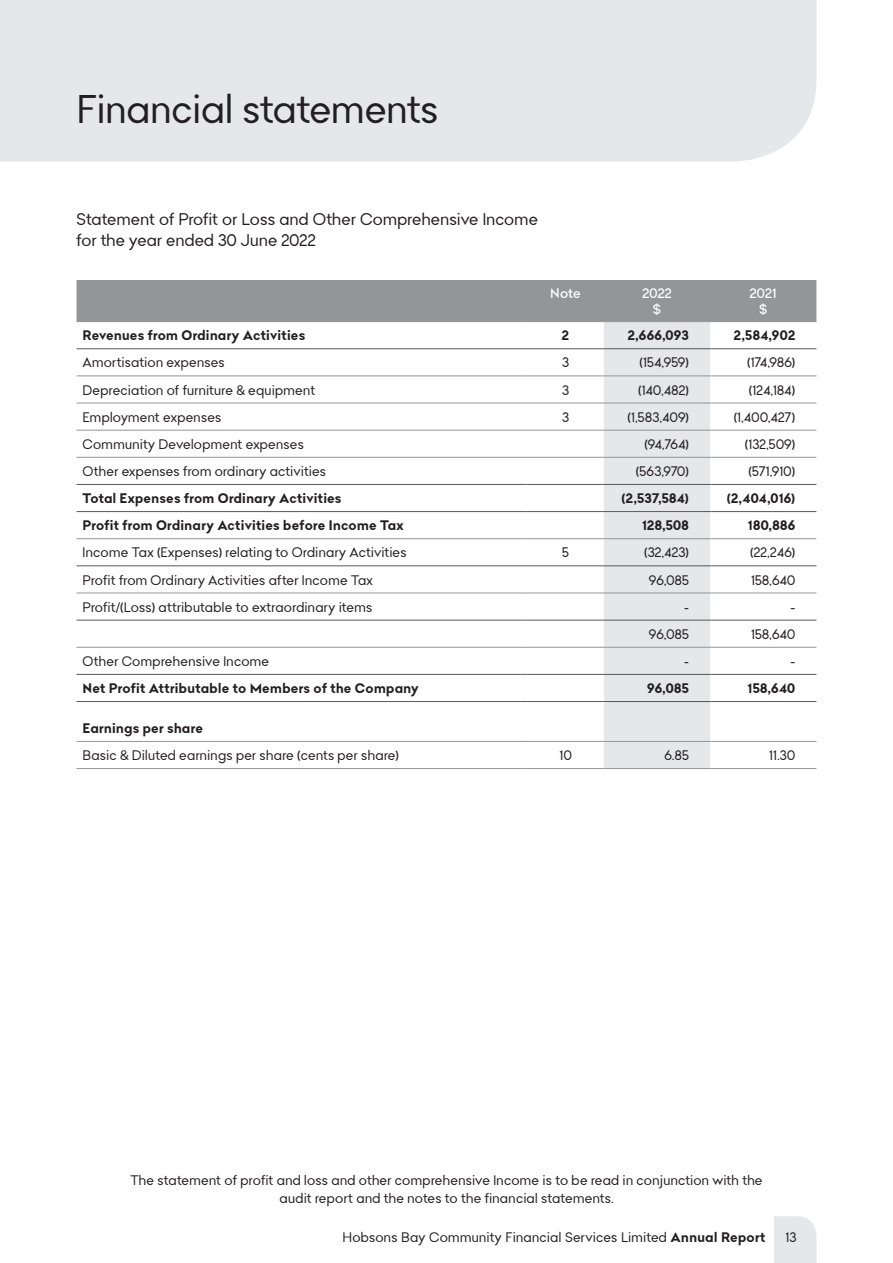
<style>
.page{position:relative;width:893px;height:1263px;background:#fff}
.page>*{position:absolute;margin:0;border:0;box-sizing:border-box;transform-origin:0 0}
.t1{font:39px "Bendigo Sans";color:#231f20}
.t2{font:16.5px/21px "Bendigo Sans";letter-spacing:.015em;color:#231f20}
.t3{font:13.5px/18px "Bendigo Sans";letter-spacing:.02em;color:#231f20;text-align:center}
.t4{font:700 13.5px "Bendigo Sans";letter-spacing:.02em;color:#231f20}
.t5{font:500 13.5px/16.2px "Bendigo Sans";letter-spacing:.015em;color:#fff;text-align:center}
.s1{font-weight:700}
</style>
<div class="page">
<div style="left:774px;top:1216px;width:42px;height:47px;background:#e6e7e9"></div>
<div style="left:0;top:0;width:816px;height:162px;background:#e6e7e9"></div>
<div style="left:77px;top:280px;width:739px;height:41px;background:#939598"></div>
<div style="left:604px;top:322px;width:106px;height:446px;background:#e6e7e9"></div>
<hr style="left:77px;top:403px;width:450px;height:1px;background:#939598">
<hr style="left:527px;top:403px;width:77px;height:1px;background:#939598">
<hr style="left:604px;top:403px;width:106px;height:1px;background:#939598">
<hr style="left:710px;top:403px;width:106px;height:1px;background:#939598">
<hr style="left:77px;top:430px;width:450px;height:1px;background:#939598">
<hr style="left:527px;top:430px;width:77px;height:1px;background:#939598">
<hr style="left:604px;top:430px;width:106px;height:1px;background:#939598">
<hr style="left:710px;top:430px;width:106px;height:1px;background:#939598">
<hr style="left:77px;top:457px;width:450px;height:1px;background:#939598">
<hr style="left:527px;top:457px;width:77px;height:1px;background:#939598">
<hr style="left:604px;top:457px;width:106px;height:1px;background:#939598">
<hr style="left:710px;top:457px;width:106px;height:1px;background:#939598">
<hr style="left:77px;top:538px;width:450px;height:1px;background:#939598">
<hr style="left:527px;top:538px;width:77px;height:1px;background:#939598">
<hr style="left:604px;top:538px;width:106px;height:1px;background:#939598">
<hr style="left:710px;top:538px;width:106px;height:1px;background:#939598">
<hr style="left:77px;top:741px;width:450px;height:1px;background:#939598">
<hr style="left:527px;top:741px;width:77px;height:1px;background:#939598">
<hr style="left:604px;top:741px;width:106px;height:1px;background:#939598">
<hr style="left:710px;top:741px;width:106px;height:1px;background:#939598">
<hr style="left:77px;top:768px;width:450px;height:1px;background:#939598">
<hr style="left:527px;top:768px;width:77px;height:1px;background:#939598">
<hr style="left:604px;top:768px;width:106px;height:1px;background:#939598">
<hr style="left:710px;top:768px;width:106px;height:1px;background:#939598">
<hr style="left:77px;top:321px;width:450px;height:1px;background:#939598">
<hr style="left:527px;top:321px;width:77px;height:1px;background:#939598">
<hr style="left:604px;top:321px;width:106px;height:1px;background:#939598">
<hr style="left:710px;top:321px;width:106px;height:1px;background:#939598">
<hr style="left:77px;top:348px;width:450px;height:1px;background:#57585a">
<hr style="left:527px;top:348px;width:77px;height:1px;background:#57585a">
<hr style="left:604px;top:348px;width:106px;height:1px;background:#57585a">
<hr style="left:710px;top:348px;width:106px;height:1px;background:#57585a">
<hr style="left:77px;top:376px;width:450px;height:1px;background:#939598">
<hr style="left:527px;top:376px;width:77px;height:1px;background:#939598">
<hr style="left:604px;top:376px;width:106px;height:1px;background:#939598">
<hr style="left:710px;top:376px;width:106px;height:1px;background:#939598">
<hr style="left:77px;top:484px;width:450px;height:1px;background:#57585a">
<hr style="left:527px;top:484px;width:77px;height:1px;background:#57585a">
<hr style="left:604px;top:484px;width:106px;height:1px;background:#57585a">
<hr style="left:710px;top:484px;width:106px;height:1px;background:#57585a">
<hr style="left:77px;top:511px;width:450px;height:1px;background:#57585a">
<hr style="left:527px;top:511px;width:77px;height:1px;background:#57585a">
<hr style="left:604px;top:511px;width:106px;height:1px;background:#57585a">
<hr style="left:710px;top:511px;width:106px;height:1px;background:#57585a">
<hr style="left:77px;top:565px;width:450px;height:1px;background:#57585a">
<hr style="left:527px;top:565px;width:77px;height:1px;background:#57585a">
<hr style="left:604px;top:565px;width:106px;height:1px;background:#57585a">
<hr style="left:710px;top:565px;width:106px;height:1px;background:#57585a">
<hr style="left:77px;top:593px;width:450px;height:1px;background:#939598">
<hr style="left:527px;top:593px;width:77px;height:1px;background:#939598">
<hr style="left:604px;top:593px;width:106px;height:1px;background:#939598">
<hr style="left:710px;top:593px;width:106px;height:1px;background:#939598">
<hr style="left:77px;top:620px;width:450px;height:1px;background:#57585a">
<hr style="left:527px;top:620px;width:77px;height:1px;background:#57585a">
<hr style="left:604px;top:620px;width:106px;height:1px;background:#57585a">
<hr style="left:710px;top:620px;width:106px;height:1px;background:#57585a">
<hr style="left:77px;top:647px;width:450px;height:1px;background:#939598">
<hr style="left:527px;top:647px;width:77px;height:1px;background:#939598">
<hr style="left:604px;top:647px;width:106px;height:1px;background:#939598">
<hr style="left:710px;top:647px;width:106px;height:1px;background:#939598">
<hr style="left:77px;top:674px;width:450px;height:1px;background:#57585a">
<hr style="left:527px;top:674px;width:77px;height:1px;background:#57585a">
<hr style="left:604px;top:674px;width:106px;height:1px;background:#57585a">
<hr style="left:710px;top:674px;width:106px;height:1px;background:#57585a">
<hr style="left:77px;top:701px;width:450px;height:1px;background:#57585a">
<hr style="left:527px;top:701px;width:77px;height:1px;background:#57585a">
<hr style="left:604px;top:701px;width:106px;height:1px;background:#57585a">
<hr style="left:710px;top:701px;width:106px;height:1px;background:#57585a">
<h1 class="t1" style="left:77px;top:83px;width:363px">Financial statements</h1>
<p class="t2" style="left:77px;top:208px;width:463px">Statement of Profit or Loss and Other Comprehensive Income for the year ended 30 June 2022</p>
<p class="t5" style="left:550px;top:285px;width:32px">Note</p>
<p class="t5" style="left:642px;top:285px;width:31px">2022 $</p>
<p class="t5" style="left:750px;top:285px;width:28px">2021 $</p>
<p class="t4" style="left:83px;top:327px;width:224px">Revenues from Ordinary Activities</p>
<p class="t4" style="left:562px;top:327px;width:9px">2</p>
<p class="t4" style="left:628px;top:327px;width:63px">2,666,093</p>
<p class="t4" style="left:734px;top:327px;width:63px">2,584,902</p>
<p class="t3" style="left:83px;top:353px;width:144px">Amortisation expenses</p>
<p class="t3" style="left:562px;top:353px;width:8px">3</p>
<p class="t3" style="left:639px;top:353px;width:51px">(154,959)</p>
<p class="t3" style="left:747px;top:353px;width:49px">(174,986)</p>
<p class="t3" style="left:83px;top:380px;width:234px">Depreciation of furniture &amp; equipment</p>
<p class="t3" style="left:562px;top:380px;width:8px">3</p>
<p class="t3" style="left:638px;top:380px;width:52px">(140,482)</p>
<p class="t3" style="left:749px;top:380px;width:48px">(124,184)</p>
<p class="t3" style="left:83px;top:408px;width:140px">Employment expenses</p>
<p class="t3" style="left:562px;top:408px;width:8px">3</p>
<p class="t3" style="left:628px;top:408px;width:63px">(1,583,409)</p>
<p class="t3" style="left:734px;top:408px;width:63px">(1,400,427)</p>
<p class="t3" style="left:83px;top:435px;width:223px">Community Development expenses</p>
<p class="t3" style="left:645px;top:435px;width:46px">(94,764)</p>
<p class="t3" style="left:745px;top:435px;width:52px">(132,509)</p>
<p class="t3" style="left:83px;top:462px;width:245px">Other expenses from ordinary activities</p>
<p class="t3" style="left:636px;top:462px;width:55px">(563,970)</p>
<p class="t3" style="left:749px;top:462px;width:48px">(571,910)</p>
<p class="t4" style="left:83px;top:490px;width:261px">Total Expenses from Ordinary Activities</p>
<p class="t4" style="left:622px;top:490px;width:69px">(2,537,584)</p>
<p class="t4" style="left:727px;top:490px;width:70px">(2,404,016)</p>
<p class="t4" style="left:83px;top:517px;width:323px">Profit from Ordinary Activities before Income Tax</p>
<p class="t4" style="left:642px;top:517px;width:48px">128,508</p>
<p class="t4" style="left:748px;top:517px;width:49px">180,886</p>
<p class="t3" style="left:83px;top:543px;width:325px">Income Tax (Expenses) relating to Ordinary Activities</p>
<p class="t3" style="left:562px;top:543px;width:8px">5</p>
<p class="t3" style="left:644px;top:543px;width:46px">(32,423)</p>
<p class="t3" style="left:750px;top:543px;width:47px">(22,246)</p>
<p class="t3" style="left:83px;top:570px;width:292px">Profit from Ordinary Activities after Income Tax</p>
<p class="t3" style="left:649px;top:570px;width:41px">96,085</p>
<p class="t3" style="left:751px;top:570px;width:46px">158,640</p>
<p class="t3" style="left:83px;top:597px;width:291px">Profit/(Loss) attributable to extraordinary items</p>
<p class="t3" style="left:684px;top:597px;width:6px">-</p>
<p class="t3" style="left:790px;top:597px;width:6px">-</p>
<p class="t3" style="left:649px;top:625px;width:41px">96,085</p>
<p class="t3" style="left:751px;top:625px;width:46px">158,640</p>
<p class="t3" style="left:83px;top:652px;width:188px">Other Comprehensive Income</p>
<p class="t3" style="left:684px;top:652px;width:6px">-</p>
<p class="t3" style="left:790px;top:652px;width:6px">-</p>
<p class="t4" style="left:83px;top:680px;width:338px">Net Profit Attributable to Members of the Company</p>
<p class="t4" style="left:647px;top:680px;width:43px">96,085</p>
<p class="t4" style="left:747px;top:680px;width:49px">158,640</p>
<p class="t4" style="left:83px;top:720px;width:122px">Earnings per share</p>
<p class="t3" style="left:83px;top:746px;width:318px">Basic &amp; Diluted earnings per share (cents per share)</p>
<p class="t3" style="left:559px;top:746px;width:14px">10</p>
<p class="t3" style="left:664px;top:746px;width:26px">6.85</p>
<p class="t3" style="left:769px;top:746px;width:27px">11.30</p>
<p class="t3" style="left:130px;top:1171px;width:634px">The statement of profit and loss and other comprehensive Income is to be read in conjunction with the audit report and the notes to the financial statements.</p>
<p class="t3" style="left:342px;top:1227px;width:424px">Hobsons Bay Community Financial Services Limited <span class="s1">Annual Report</span></p>
<p class="t3" style="left:785px;top:1227px;width:12px">13</p>
</div>
